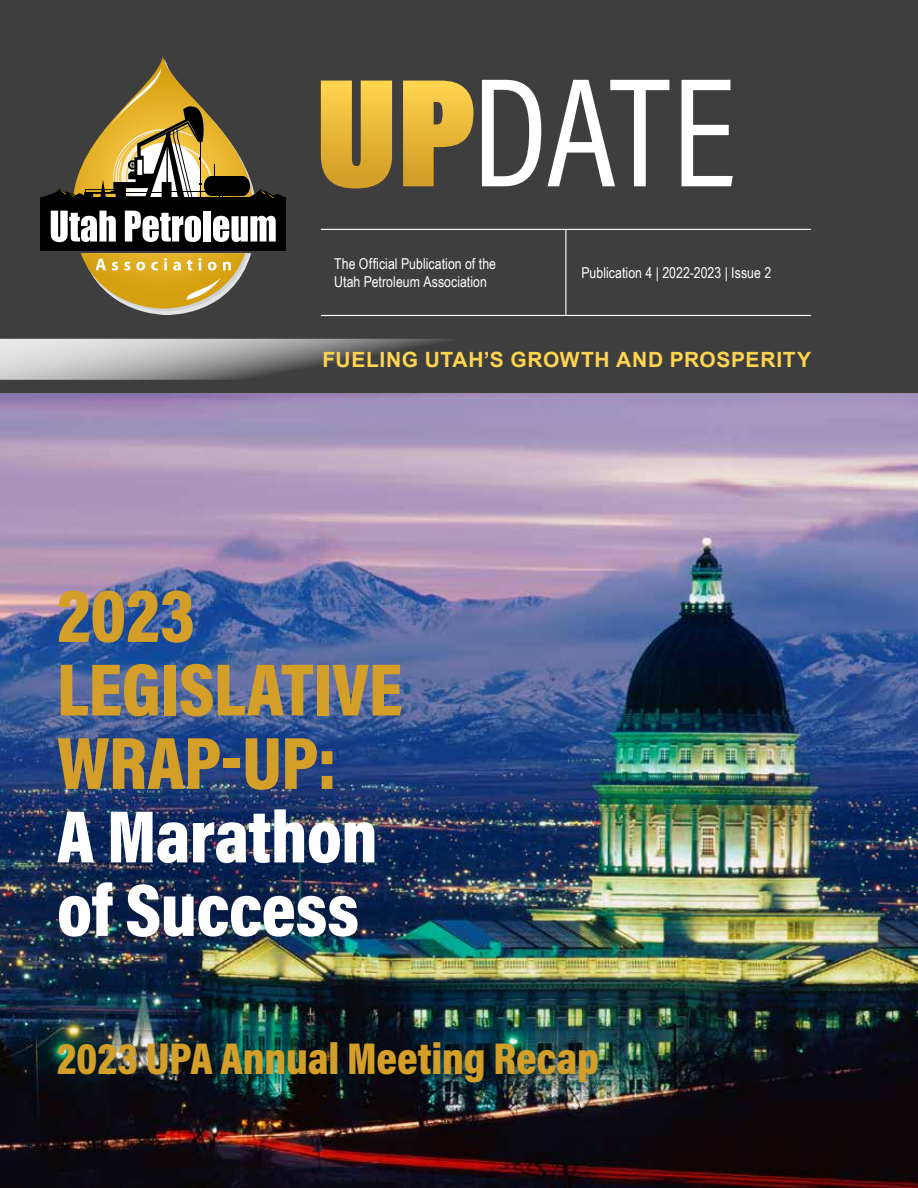
<style>
.page{position:relative;width:918px;height:1188px;background:#fff}
.page>*{position:absolute;margin:0;border:0;box-sizing:border-box;transform-origin:0 0}
.t1{font:156.9px "Acumin Pro Cond";color:#fff}
.t2{font:900 75px/73.5px "Acumin Pro Cond";letter-spacing:-.005em;color:#d39f29}
.t3{font:900 75px/73.5px "Acumin Pro Cond";letter-spacing:-.01em;color:#fff}
.t4{font:900 45px "Acumin Pro Cond";letter-spacing:-.005em;color:#d39f29}
.t5{font:700 21px "Arial";letter-spacing:.035em;color:#ffd44f}
.t6{font:15px/18px "Arial Narrow";letter-spacing:.005em;color:#fff}
.s1{font-weight:900}
</style>
<div class="page">
<div style="left:0;top:0;width:918px;height:397px;background:#3e3e3e"></div>
<svg style="left:0;top:339px;width:451px;height:41px"></svg>
<img style="left:0;top:394px;width:918px;height:794px">
<hr style="left:321px;top:229px;width:490px;height:1px;background:#fff">
<hr style="left:321px;top:315px;width:490px;height:1px;background:#fff">
<hr style="left:565px;top:229px;width:1px;height:86px;background:#fff">
<svg style="left:80px;top:253px;width:171px;height:60px"></svg>
<div style="left:40px;top:200px;width:246px;height:51px;background:#000"></div>
<svg style="left:81px;top:253px;width:164px;height:57px"></svg>
<svg style="left:40px;top:56px;width:246px;height:186px"></svg>
<h1 class="t1" style="left:315px;top:31px;width:422px"><span class="s1">UP</span>DATE</h1>
<p class="t6" style="left:334px;top:254px;width:163px">The Official Publication of the<br>Utah Petroleum Association</p>
<p class="t6" style="left:581px;top:264px;width:191px">Publication 4 | 2022-2023 | Issue 2</p>
<h3 class="t5" style="left:322px;top:345px;width:490px">FUELING UTAH’S GROWTH AND PROSPERITY</h3>
<h2 class="t2" style="left:57px;top:578px;width:347px">2023<br>LEGISLATIVE<br>WRAP-UP:</h2>
<h2 class="t3" style="left:57px;top:798px;width:322px">A Marathon of Success</h2>
<h3 class="t4" style="left:57px;top:1029px;width:543px">2023 UPA Annual Meeting Recap</h3>
</div>
